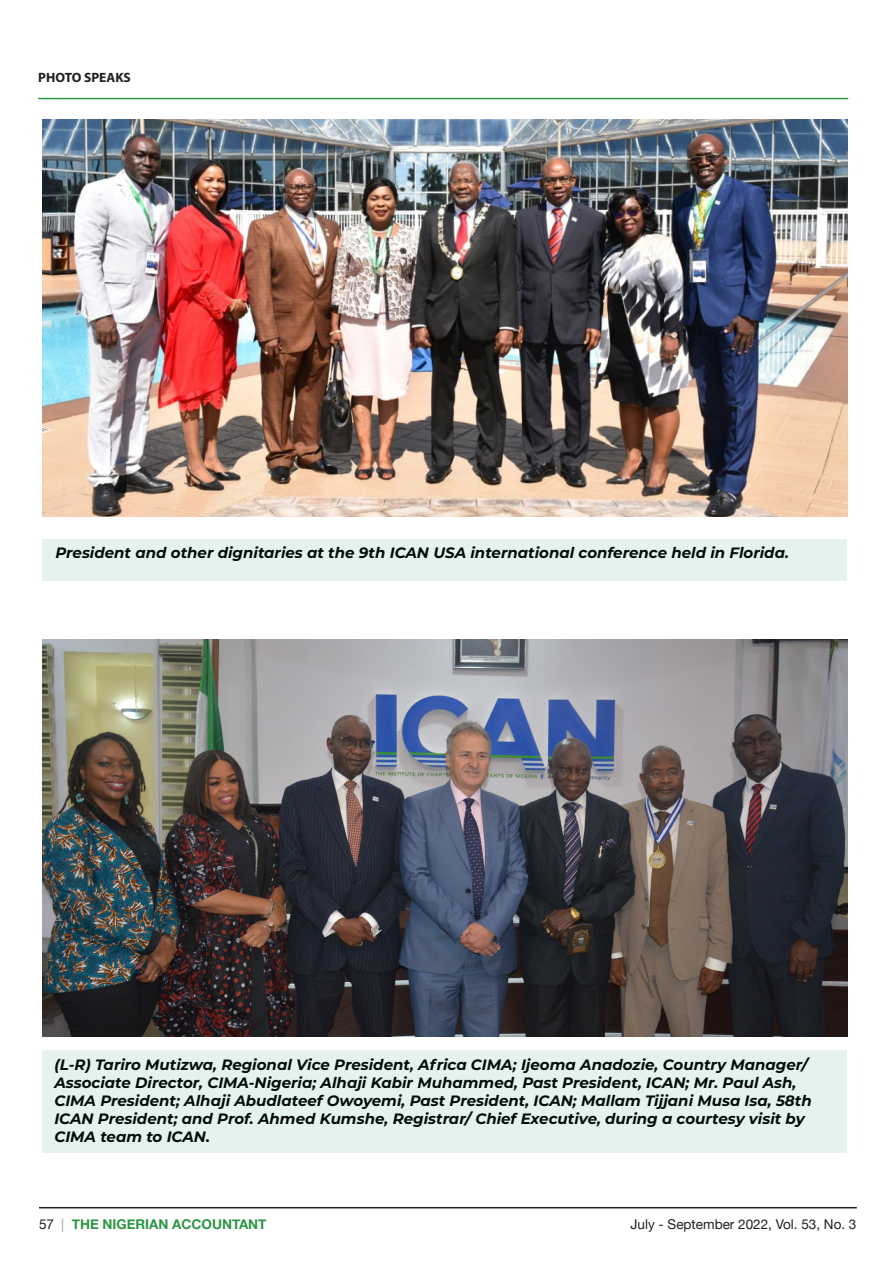
<style>
.page{position:relative;width:893px;height:1263px;background:#fff}
.page>*{position:absolute;margin:0;border:0;box-sizing:border-box;transform-origin:0 0}
.t1{font:italic 700 15px/18px "Montserrat";color:#000001}
.t2{font:13.5px "Helvetica Neue";color:#231f20}
.t3{font:700 13.5px "Helvetica Neue";color:#2c9544}
.t4{font:700 13.5px "Myriad Pro";color:#231f20}
.s1{font-weight:400;color:#a1a3a6}
</style>
<div class="page">
<img style="left:43px;top:119px;width:804px;height:397px">
<div style="left:43px;top:539px;width:804px;height:41px;background:#e6f2ed"></div>
<img style="left:43px;top:639px;width:804px;height:397px">
<div style="left:43px;top:1050px;width:804px;height:102px;background:#e6f2ed"></div>
<hr style="left:39px;top:1207px;width:818px;height:1px;background:#231f20">
<hr style="left:38px;top:98px;width:810px;height:1px;background:#2c9544">
<p class="t4" style="left:38px;top:69px;width:94px">PHOTO SPEAKS</p>
<p class="t1" style="left:55px;top:543px;width:735px">President and other dignitaries at the 9th ICAN USA international conference held in Florida.</p>
<p class="t1" style="left:54px;top:1054px;width:759px">(L-R) Tariro Mutizwa, Regional Vice President, Africa CIMA; Ijeoma Anadozie, Country Manager/ Associate Director, CIMA-Nigeria; Alhaji Kabir Muhammed, Past President, ICAN; Mr. Paul Ash, CIMA President; Alhaji Abudlateef Owoyemi, Past President, ICAN; Mallam Tijjani Musa Isa, 58th ICAN President; and Prof. Ahmed Kumshe, Registrar/ Chief Executive, during a courtesy visit by CIMA team to ICAN.</p>
<p class="t2" style="left:39px;top:1214px;width:17px">57</p>
<p class="t3" style="left:61px;top:1214px;width:207px"><span class="s1">|</span> THE NIGERIAN ACCOUNTANT</p>
<p class="t2" style="left:631px;top:1215px;width:227px">July - September 2022, Vol. 53, No. 3</p>
</div>
